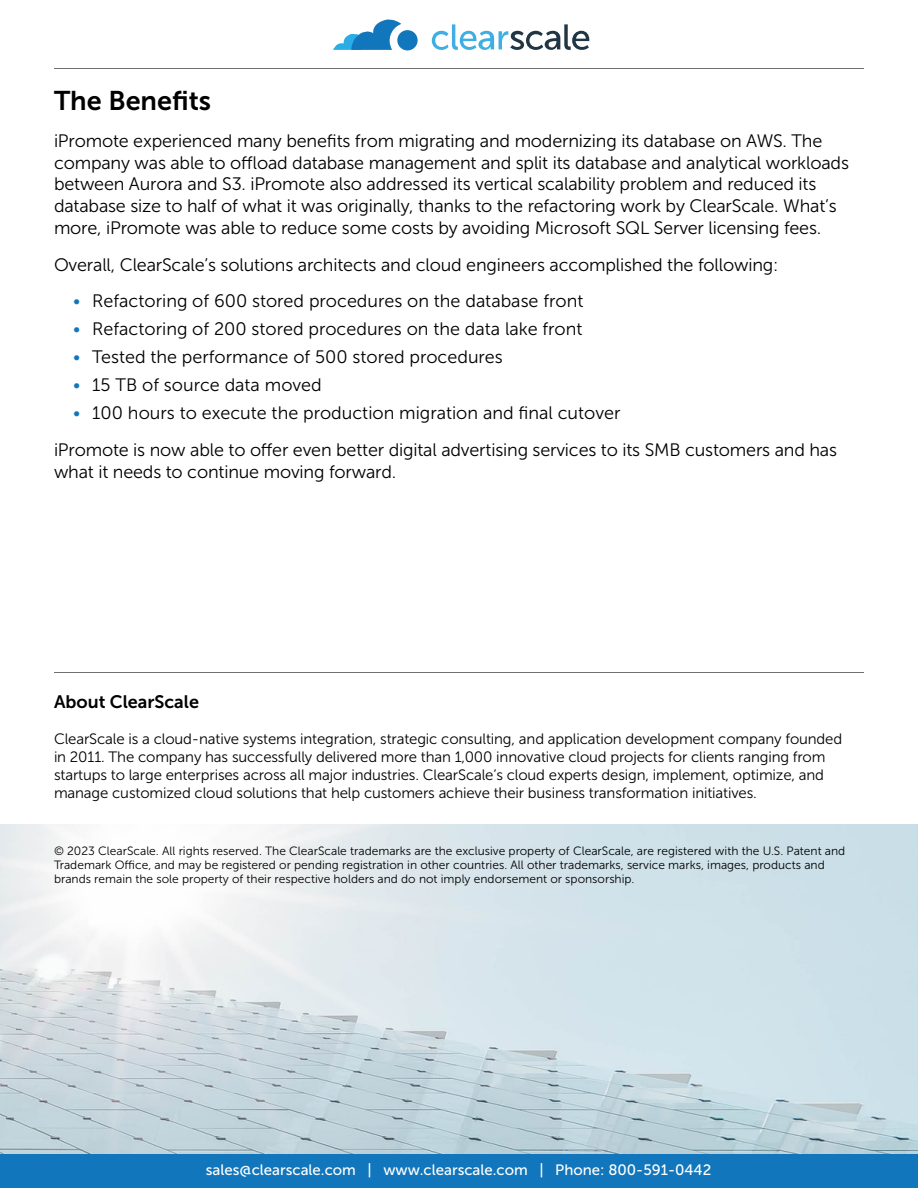
<style>
.page{position:relative;width:918px;height:1188px;background:#fff}
.page>*{position:absolute;margin:0;border:0;box-sizing:border-box;transform-origin:0 0}
.t1{font:27px "Museo Sans 700";color:#000}
.t2{font:18px/21.6px "Museo Sans 300";letter-spacing:-.01em;color:#000}
.t3{font:18px "Museo Sans 700";color:#000}
.t4{font:15px/18px "Museo Sans 300";letter-spacing:-.01em;color:#000}
.t5{font:15px "Museo Sans 500";color:#fff}
.t6{font:12px/14.4px "Museo Sans 300";color:#000}
.s1{color:#1176bb}
</style>
<div class="page">
<img style="left:0;top:824px;width:918px;height:330px">
<div style="left:0;top:1154px;width:918px;height:34px;background:#1176bb"></div>
<svg style="left:432px;top:24px;width:157px;height:26px"></svg>
<div style="left:397px;top:30px;width:21px;height:20px;background:#1176bb;border-radius:50%"></div>
<svg style="left:333px;top:19px;width:68px;height:31px"></svg>
<hr style="left:54px;top:68px;width:810px;height:1px;background:#6f7073">
<hr style="left:54px;top:672px;width:810px;height:1px;background:#6f7073">
<h1 class="t1" style="left:54px;top:86px;width:159px">The Benefits</h1>
<p class="t2" style="left:54px;top:130px;width:797px">iPromote experienced many benefits from migrating and modernizing its database on AWS. The company was able to offload database management and split its database and analytical workloads between Aurora and S3. iPromote also addressed its vertical scalability problem and reduced its database size to half of what it was originally, thanks to the refactoring work by ClearScale. What’s more, iPromote was able to reduce some costs by avoiding Microsoft SQL Server licensing fees.</p>
<p class="t2" style="left:54px;top:254px;width:726px">Overall, ClearScale’s solutions architects and cloud engineers accomplished the following:</p>
<p class="t2" style="left:73px;top:291px;width:512px"><span class="s1">•</span> Refactoring of 600 stored procedures on the database front</p>
<p class="t2" style="left:73px;top:319px;width:511px"><span class="s1">•</span> Refactoring of 200 stored procedures on the data lake front</p>
<p class="t2" style="left:73px;top:347px;width:431px"><span class="s1">•</span> Tested the performance of 500 stored procedures</p>
<p class="t2" style="left:73px;top:374px;width:250px"><span class="s1">•</span> 15 TB of source data moved</p>
<p class="t2" style="left:54px;top:395px;width:785px;line-height:36.9px;text-indent:19px"><span class="s1">•</span> 100 hours to execute the production migration and final cutover<br>iPromote is now able to offer even better digital advertising services to its SMB customers and has</p>
<p class="t2" style="left:54px;top:461px;width:344px">what it needs to continue moving forward.</p>
<p class="t3" style="left:54px;top:692px;width:146px">About ClearScale</p>
<p class="t4" style="left:54px;top:730px;width:790px">ClearScale is a cloud-native systems integration, strategic consulting, and application development company founded in 2011. The company has successfully delivered more than 1,000 innovative cloud projects for clients ranging from startups to large enterprises across all major industries. ClearScale’s cloud experts design, implement, optimize, and manage customized cloud solutions that help customers achieve their business transformation initiatives.</p>
<p class="t6" style="left:54px;top:843px;width:793px">© 2023 ClearScale. All rights reserved. The ClearScale trademarks are the exclusive property of ClearScale, are registered with the U.S. Patent and<br>Trademark Office, and may be registered or pending registration in other countries. All other trademarks, service marks, images, products and brands remain the sole property of their respective holders and do not imply endorsement or sponsorship.</p>
<p class="t5" style="left:206px;top:1161px;width:507px">sales@clearscale.com | www.clearscale.com | Phone: 800-591-0442</p>
</div>
